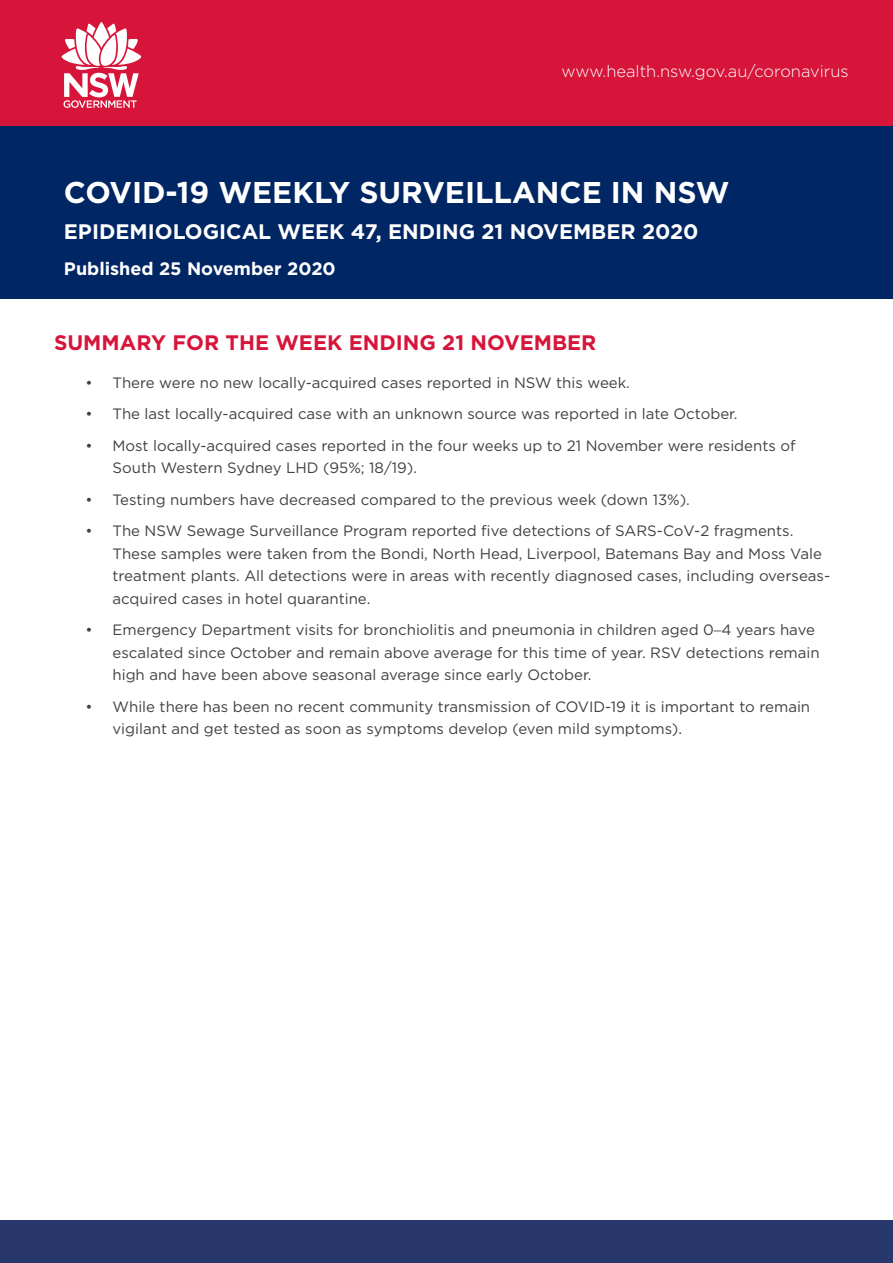
<style>
.page{position:relative;width:893px;height:1263px;background:#fff}
.page>*{position:absolute;margin:0;border:0;box-sizing:border-box;transform-origin:0 0}
.t1{font:700 30px "Gotham";color:#fff}
.t2{font:700 21px "Gotham";color:#fff}
.t3{font:700 21px "Gotham";color:#d7153a}
.t4{font:700 18px "Gotham";color:#fff}
.t5{font:300 16.5px "Gotham";color:#fff}
.t6{font:15px/22.5px "Gotham";color:#414042}
.s1{font-family:"Frutiger LT Std";font-weight:300}
</style>
<div class="page">
<div style="left:0;top:1220px;width:893px;height:43px;background:#28386c"></div>
<div style="left:0;top:0;width:893px;height:126px;background:#d7153a"></div>
<div style="left:0;top:126px;width:893px;height:173px;background:#002664"></div>
<svg style="left:62px;top:22px;width:79px;height:86px"></svg>
<p class="t5" style="left:561px;top:62px;width:289px">www.health.nsw.gov.au/coronavirus</p>
<p class="t5" style="left:561px;top:65px;width:289px">www.health.nsw.gov.au/coronavirus</p>
<h1 class="t1" style="left:64px;top:175px;width:667px">COVID-19 WEEKLY SURVEILLANCE IN NSW</h1>
<h2 class="t2" style="left:64px;top:220px;width:636px">EPIDEMIOLOGICAL WEEK 47, ENDING 21 NOVEMBER 2020</h2>
<p class="t4" style="left:64px;top:258px;width:273px">Published 25 November 2020</p>
<h2 class="t3" style="left:54px;top:331px;width:544px">SUMMARY FOR THE WEEK ENDING 21 NOVEMBER</h2>
<p class="t6" style="left:86px;top:371px;width:546px">• There were no new locally-acquired cases reported in NSW this week.</p>
<p class="t6" style="left:86px;top:403px;width:654px">• The last locally-acquired case with an unknown source was reported in late October.</p>
<p class="t6" style="left:112px;top:434px;width:685px;text-indent:-27px">• Most locally-acquired cases reported in the four weeks up to 21 November were residents of<br>South Western Sydney LHD (95%; 18/19).</p>
<p class="t6" style="left:86px;top:488px;width:606px">• Testing numbers have decreased compared to the previous week (down 13%).</p>
<p class="t6" style="left:112px;top:520px;width:719px;text-indent:-27px">• The NSW Sewage Surveillance Program reported five detections of SARS-CoV-2 fragments.<br>These samples were taken from the Bondi, North Head, Liverpool, Batemans Bay and Moss Vale treatment plants. All detections were in areas with recently diagnosed cases, including overseas&shy;acquired cases in hotel quarantine.</p>
<p class="t6" style="left:112px;top:619px;width:709px;text-indent:-27px">• Emergency Department visits for bronchiolitis and pneumonia in children aged 0<span class="s1">–</span>4 years have escalated since October and remain above average for this time of year. RSV detections remain high and have been above seasonal average since early October.</p>
<p class="t6" style="left:112px;top:695px;width:699px;text-indent:-27px">• While there has been no recent community transmission of COVID-19 it is important to remain vigilant and get tested as soon as symptoms develop (even mild symptoms).</p>
</div>
